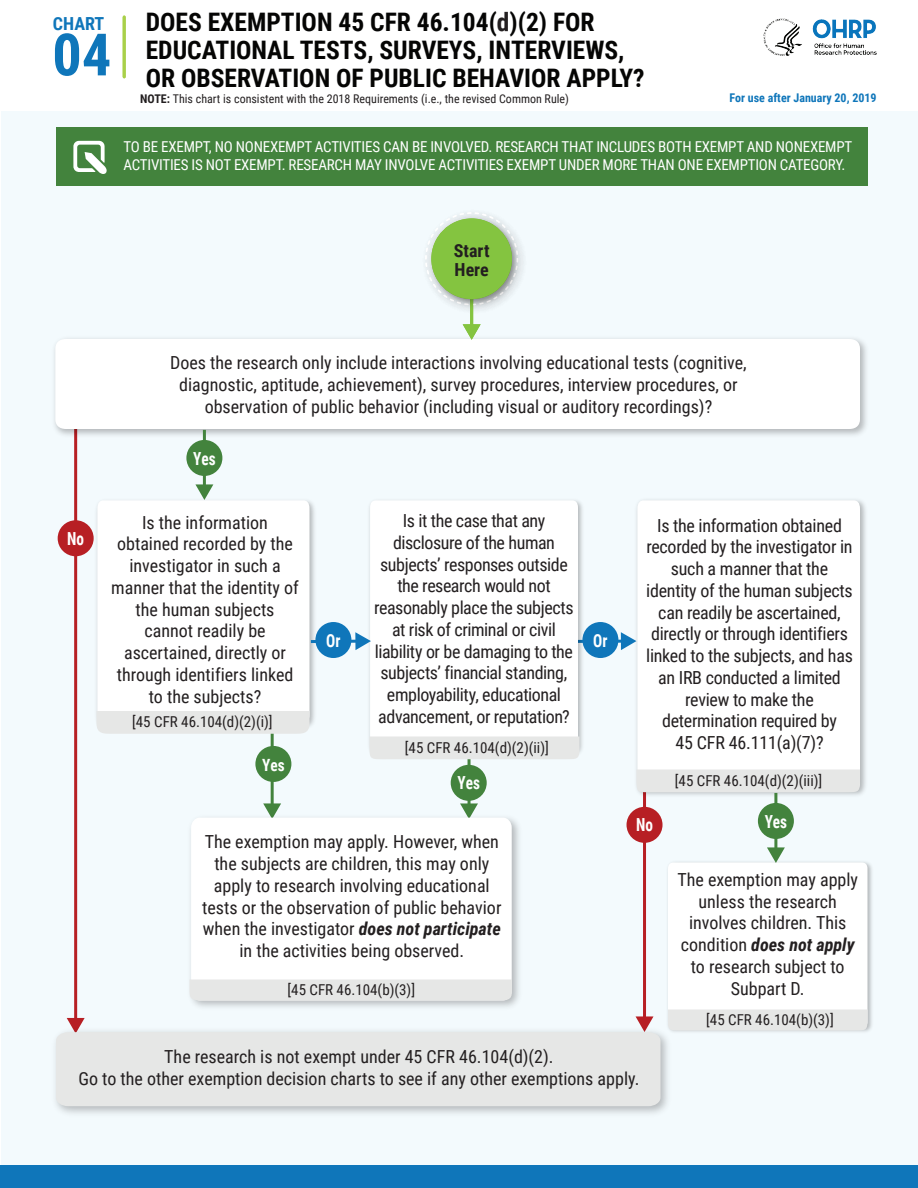
<style>
.page{position:relative;width:918px;height:1188px;background:#fff}
.page>*{position:absolute;margin:0;border:0;box-sizing:border-box;transform-origin:0 0}
.t1{font:700 58.5px "Roboto Condensed";color:#0f76ba}
.t2{font:700 25.5px/28.2px "Roboto Condensed";color:#050504}
.t3{font:18px/21.8px "Roboto Condensed";color:#231f20;text-align:center}
.t4{font:18px/21.8px "Roboto Condensed";letter-spacing:-.025em;color:#231f20;text-align:center}
.t5{font:700 18px "Roboto Condensed";color:#fff;scale:.85 1}
.t6{font:700 18px/18.8px "Roboto Condensed";color:#231f20}
.t7{font:700 18px "Roboto Condensed";color:#0f76ba}
.t8{font:700 16.8px "Roboto Condensed";color:#fff;scale:.9 1}
.t9{font:15px/18px "Roboto Condensed";letter-spacing:-.015em;color:#fff}
.t10{font:15px "Roboto Condensed";color:#231f20}
.t11{font:12px "Roboto Condensed";color:#231f20}
.t12{font:700 12px "Roboto Condensed";color:#0f76ba}
.s1{color:#231f20}
.s2{font-weight:700}
.s3{font-weight:700;font-style:italic}
</style>
<div class="page">
<img style="left:763px;top:18px;width:114px;height:38px">
<div style="left:1px;top:111px;width:917px;height:1075px;background:#f3fafd"></div>
<hr style="left:552px;top:640px;width:72px;height:3px;background:#0f76ba">
<svg style="left:621px;top:632px;width:12px;height:18px"></svg>
<hr style="left:468px;top:747px;width:3px;height:59px;background:#43833d">
<svg style="left:460px;top:803px;width:18px;height:8px"></svg>
<div style="left:452px;top:766px;width:33px;height:33px;background:#43833d;border-radius:50%"></div>
<div style="left:451px;top:765px;width:36px;height:36px;border:3px solid #43833d;border-radius:50%"></div>
<hr style="left:74px;top:413px;width:3px;height:608px;background:#b71f24">
<svg style="left:67px;top:1018px;width:18px;height:7px"></svg>
<hr style="left:123px;top:17px;width:3px;height:60px;background:#a9d049">
<hr style="left:271px;top:721px;width:3px;height:85px;background:#43833d">
<svg style="left:263px;top:803px;width:18px;height:8px"></svg>
<img style="left:54px;top:338px;width:813px;height:102px">
<div style="left:55px;top:339px;width:805px;height:90px;background:#fff"></div>
<div style="left:59px;top:522px;width:33px;height:33px;background:#b71f24;border-radius:50%"></div>
<div style="left:58px;top:520px;width:36px;height:36px;border:3px solid #b71f24;border-radius:50%"></div>
<hr style="left:643px;top:792px;width:3px;height:227px;background:#b71f24">
<svg style="left:636px;top:1016px;width:18px;height:9px"></svg>
<div style="left:628px;top:808px;width:33px;height:33px;background:#b71f24;border-radius:50%"></div>
<div style="left:627px;top:807px;width:36px;height:36px;border:3px solid #b71f24;border-radius:50%"></div>
<img style="left:55px;top:1025px;width:613px;height:89px">
<div style="left:56px;top:1032px;width:605px;height:74px;background:#e6e7e6"></div>
<img style="left:189px;top:811px;width:330px;height:196px">
<div style="left:191px;top:818px;width:321px;height:162px;background:#fff"></div>
<img style="left:428px;top:215px;width:95px;height:96px">
<div style="left:425px;top:212px;width:93px;height:93px;border:2px dashed #fff;border-radius:50%"></div>
<hr style="left:470px;top:279px;width:3px;height:48px;background:#84c440">
<svg style="left:463px;top:324px;width:18px;height:16px"></svg>
<div style="left:431px;top:218px;width:81px;height:81px;background:#84c440;border-radius:50%"></div>
<div style="left:0;top:1166px;width:918px;height:22px;background:#0f76ba"></div>
<img style="left:93px;top:501px;width:222px;height:226px">
<div style="left:97px;top:500px;width:212px;height:211px;background:#fff"></div>
<img style="left:369px;top:501px;width:214px;height:253px">
<div style="left:370px;top:500px;width:208px;height:236px;background:#fff"></div>
<img style="left:633px;top:501px;width:233px;height:299px">
<div style="left:637px;top:500px;width:223px;height:270px;background:#fff"></div>
<hr style="left:203px;top:430px;width:3px;height:57px;background:#43833d">
<svg style="left:195px;top:484px;width:18px;height:16px"></svg>
<div style="left:188px;top:441px;width:33px;height:33px;background:#43833d;border-radius:50%"></div>
<div style="left:186px;top:440px;width:36px;height:36px;border:3px solid #43833d;border-radius:50%"></div>
<div style="left:257px;top:747px;width:33px;height:33px;background:#43833d;border-radius:50%"></div>
<div style="left:255px;top:746px;width:36px;height:36px;border:3px solid #43833d;border-radius:50%"></div>
<img style="left:664px;top:863px;width:208px;height:172px">
<hr style="left:774px;top:793px;width:3px;height:57px;background:#43833d">
<div style="left:759px;top:804px;width:33px;height:33px;background:#43833d;border-radius:50%"></div>
<div style="left:758px;top:803px;width:36px;height:36px;border:3px solid #43833d;border-radius:50%"></div>
<div style="left:56px;top:128px;width:811px;height:58px;background:#43833d"></div>
<svg style="left:73px;top:141px;width:34px;height:33px"></svg>
<div style="left:96px;top:711px;width:213px;height:24px;background:#e6e7e6"></div>
<svg style="left:369px;top:736px;width:210px;height:24px;background:#e6e8e7"></svg>
<div style="left:636px;top:770px;width:224px;height:23px;background:#e6e7e6"></div>
<div style="left:189px;top:980px;width:323px;height:21px;background:#e6e7e6"></div>
<svg style="left:668px;top:847px;width:200px;height:184px"></svg>
<div style="left:584px;top:624px;width:33px;height:33px;background:#0f76ba;border-radius:50%"></div>
<div style="left:582px;top:622px;width:36px;height:36px;border:3px solid #0f76ba;border-radius:50%"></div>
<hr style="left:311px;top:640px;width:47px;height:3px;background:#0f76ba">
<svg style="left:355px;top:632px;width:16px;height:18px"></svg>
<div style="left:317px;top:624px;width:33px;height:33px;background:#0f76ba;border-radius:50%"></div>
<div style="left:315px;top:622px;width:36px;height:36px;border:3px solid #0f76ba;border-radius:50%"></div>
<h2 class="t7" style="left:53px;top:11px;width:53px">CHART</h2>
<h2 class="t1" style="left:52px;top:14px;width:61px">04</h2>
<h2 class="t2" style="left:146px;top:7px;width:500px">DOES EXEMPTION 45 CFR 46.104(<span class="s1">d</span>)(2) FOR<br>EDUCATIONAL TESTS, SURVEYS, INTERVIEWS,<br>OR OBSERVATION OF PUBLIC BEHAVIOR APPLY?</h2>
<p class="t11" style="left:140px;top:91px;width:430px"><span class="s2">NOTE:</span> This chart is consistent with the 2018 Requirements (i.e., the revised Common Rule)</p>
<p class="t12" style="left:730px;top:89px;width:149px">For use after January 20, 2019</p>
<p class="t9" style="left:123px;top:137px;width:730px">TO BE EXEMPT, NO NONEXEMPT ACTIVITIES CAN BE INVOLVED. RESEARCH THAT INCLUDES BOTH EXEMPT AND NONEXEMPT<br>ACTIVITIES IS NOT EXEMPT. RESEARCH MAY INVOLVE ACTIVITIES EXEMPT UNDER MORE THAN ONE EXEMPTION CATEGORY.</p>
<p class="t6" style="left:454px;top:240px;width:37px">Start<br>Here</p>
<p class="t3" style="left:170px;top:351px;width:578px">Does the research only include interactions involving educational tests (cognitive, diagnostic, aptitude, achievement), survey procedures, interview procedures, or observation of public behavior (including visual or auditory recordings)?</p>
<p class="t5" style="left:193px;top:446px;width:28px">Yes</p>
<p class="t5" style="left:67px;top:526px;width:21px">No</p>
<p class="t3" style="left:111px;top:511px;width:189px">Is the information obtained recorded by the investigator in such a manner that the identity of the human subjects cannot readily be ascertained, directly or through identifiers linked to the subjects?</p>
<p class="t10" style="left:132px;top:711px;width:142px">[45 CFR 46.104(d)(2)(i)]</p>
<p class="t8" style="left:262px;top:753px;width:26px">Yes</p>
<p class="t5" style="left:326px;top:628px;width:18px">Or</p>
<p class="t4" style="left:374px;top:509px;width:201px">Is it the case that any disclosure of the human subjects’ responses outside the research would not reasonably place the subjects at risk of criminal or civil liability or be damaging to the subjects’ financial standing, employability, educational advancement, or reputation?</p>
<p class="t10" style="left:405px;top:738px;width:146px">[45 CFR 46.104(d)(2)(ii)]</p>
<p class="t5" style="left:457px;top:770px;width:28px">Yes</p>
<p class="t3" style="left:202px;top:831px;width:301px">The exemption may apply. However, when the subjects are children, this may only apply to research involving educational tests or the observation of public behavior when the investigator <span class="s3">does not participate </span>in the activities being observed.</p>
<p class="t10" style="left:288px;top:979px;width:129px">[45 CFR 46.104(b)(3)]</p>
<p class="t5" style="left:593px;top:628px;width:18px">Or</p>
<p class="t3" style="left:646px;top:514px;width:208px">Is the information obtained recorded by the investigator in such a manner that the identity of the human subjects can readily be ascertained, directly or through identifiers linked to the subjects, and has an IRB conducted a limited review to make the determination required by<br>45 CFR 46.111(a)(7)?</p>
<p class="t10" style="left:675px;top:771px;width:149px">[45 CFR 46.104(d)(2)(iii)]</p>
<p class="t5" style="left:636px;top:812px;width:21px">No</p>
<p class="t5" style="left:765px;top:809px;width:28px">Yes</p>
<p class="t3" style="left:677px;top:868px;width:182px">The exemption may apply unless the research involves children. This condition <span class="s3">does not apply </span>to research subject to<br>Subpart D.</p>
<p class="t10" style="left:706px;top:1009px;width:129px">[45 CFR 46.104(b)(3)]</p>
<p class="t3" style="left:79px;top:1045px;width:562px">The research is not exempt under 45 CFR 46.104(d)(2).<br>Go to the other exemption decision charts to see if any other exemptions apply.</p>
</div>
